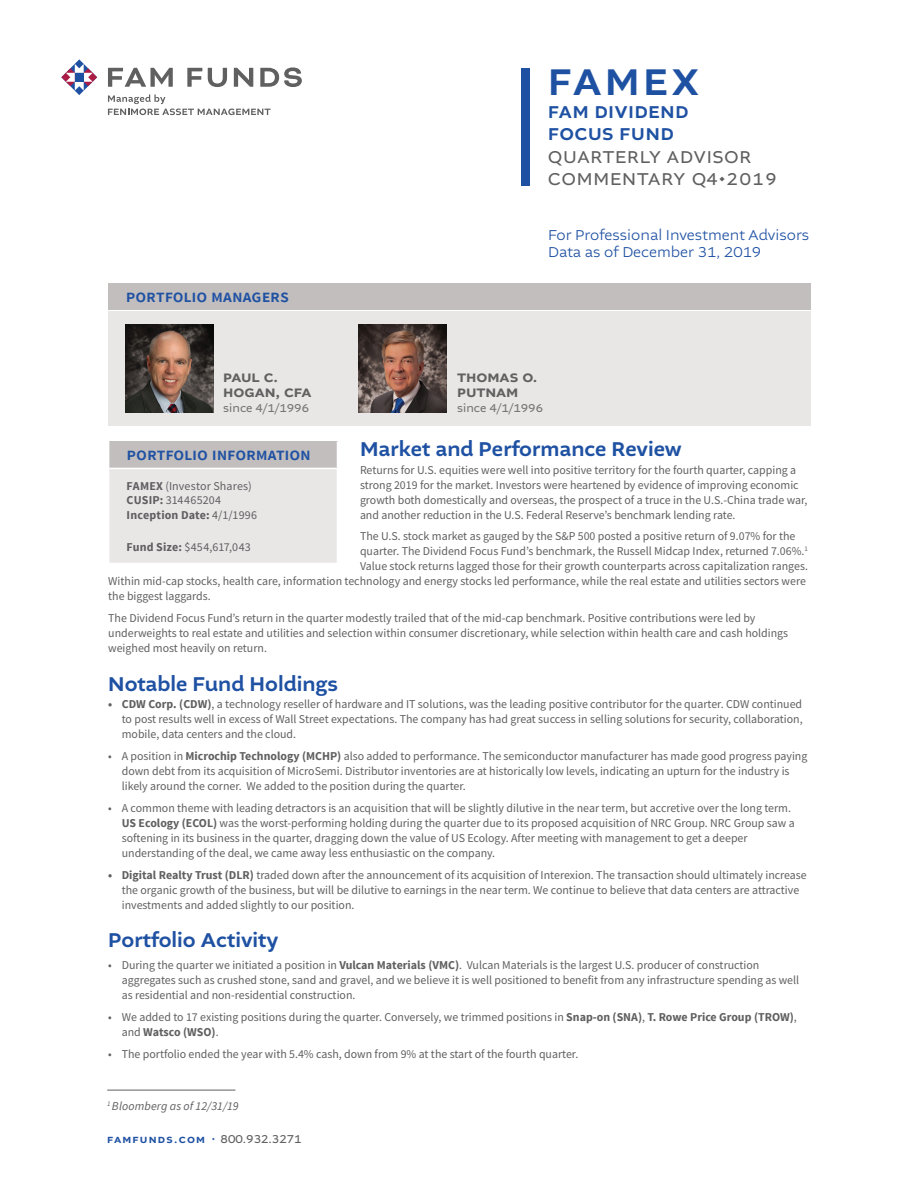
<style>
.page{position:relative;width:918px;height:1188px;background:#fff}
.page>*{position:absolute;margin:0;border:0;box-sizing:border-box;transform-origin:0 0}
.t1{font:500 39px "Altivo";letter-spacing:.1em;color:#1f51a3}
.t2{font:500 21px "Altivo";color:#1f51a3}
.t3{font:600 18px "Source Sans Pro";letter-spacing:-.005em;color:#1f51a3}
.t4{font:18px/22.5px "Altivo";letter-spacing:.05em;color:#5f605f}
.t5{font:500 18px/22.5px "Altivo";letter-spacing:.05em;color:#1f51a3}
.t6{font:500 16.5px/15px "Altivo";letter-spacing:-.005em;color:#5f605f}
.t7{font:300 15px/16.5px "Altivo";color:#1f51a3}
.t8{font:12px/15px "Source Sans Pro";color:#5f605f}
.t9{font:12px/14.4px "Source Sans Pro";letter-spacing:.01em;color:#5f5f62}
.t10{font:12px "Altivo";color:#767675}
.t11{font:italic 12px "Source Sans Pro";letter-spacing:.01em;color:#5f5f62}
.t12{font:12px "Altivo";color:#5f605f}
.t13{font:500 12px "Altivo";letter-spacing:.1em;color:#1f51a3}
.s1{font-weight:700}
</style>
<div class="page">
<div style="left:108px;top:312px;width:703px;height:114px;background:#e9e6e6"></div>
<svg style="left:108px;top:68px;width:65px;height:19px"></svg>
<svg style="left:187px;top:68px;width:15px;height:19px"></svg>
<svg style="left:208px;top:68px;width:19px;height:19px"></svg>
<svg style="left:234px;top:68px;width:19px;height:19px"></svg>
<svg style="left:260px;top:67px;width:42px;height:20px"></svg>
<svg style="left:108px;top:94px;width:163px;height:21px"></svg>
<svg style="left:61px;top:59px;width:36px;height:36px"></svg>
<div style="left:75px;top:73px;width:9px;height:9px;background:#1f51a3"></div>
<div style="left:522px;top:68px;width:8px;height:117px;background:#1f51a3"></div>
<div style="left:109px;top:441px;width:229px;height:27px;background:#c2bebd"></div>
<div style="left:109px;top:468px;width:229px;height:95px;background:#e9e6e6"></div>
<svg style="left:337px;top:441px;width:1px;height:27px"></svg>
<hr style="left:108px;top:468px;width:230px;height:1px;background:#fff">
<hr style="left:337px;top:469px;width:1px;height:94px;background:#fff">
<div style="left:108px;top:283px;width:703px;height:27px;background:#c2bebd"></div>
<img style="left:359px;top:325px;width:88px;height:87px">
<img style="left:125px;top:325px;width:88px;height:87px">
<hr style="left:107px;top:1090px;width:128px;height:1px;background:#5f605f">
<h1 class="t1" style="left:548px;top:57px;width:153px">FAMEX</h1>
<h3 class="t5" style="left:548px;top:101px;width:142px">FAM DIVIDEND<br>FOCUS FUND</h3>
<h3 class="t4" style="left:548px;top:146px;width:230px">QUARTERLY ADVISOR<br>COMMENTARY Q4 <sup>◆</sup> 2019</h3>
<h3 class="t3" style="left:126px;top:284px;width:164px">portfolio managers</h3>
<p class="t7" style="left:548px;top:227px;width:263px">For Professional Investment Advisors<br>Data as of December 31, 2019</p>
<h3 class="t6" style="left:223px;top:369px;width:90px">paul c. hogan, cfa</h3>
<p class="t10" style="left:223px;top:400px;width:87px">since 4/1/1996</p>
<h3 class="t3" style="left:127px;top:443px;width:186px">portfolio information</h3>
<p class="t9" style="left:127px;top:479px;width:132px"><span class="s1">FAMEX</span> (Investor Shares)<br><span class="s1">CUSIP:</span> 314465204<br><span class="s1">Inception Date:</span> 4/1/1996</p>
<p class="t9" style="left:127px;top:540px;width:126px"><span class="s1">Fund Size:</span> $454,617,043</p>
<h3 class="t6" style="left:457px;top:369px;width:82px">thomas o. putnam</h3>
<p class="t10" style="left:457px;top:400px;width:87px">since 4/1/1996</p>
<h2 class="t2" style="left:360px;top:435px;width:323px">Market and Performance Review</h2>
<p class="t8" style="left:360px;top:462px;width:449px">Returns for U.S. equities were well into positive territory for the fourth quarter, capping a strong 2019 for the market. Investors were heartened by evidence of improving economic growth both domestically and overseas, the prospect of a truce in the U.S.-China trade war, and another reduction in the U.S. Federal Reserve’s benchmark lending rate.</p>
<p class="t8" style="left:360px;top:529px;width:437px">The U.S. stock market as gauged by the S&amp;P 500 posted a positive return of 9.07% for the</p>
<p class="t8" style="left:360px;top:544px;width:449px">quarter. The Dividend Focus Fund’s benchmark, the Russell Midcap Index, returned 7.06%.<sup>1</sup></p>
<p class="t8" style="left:360px;top:559px;width:449px">Value stock returns lagged those for their growth counterparts across capitalization ranges.</p>
<p class="t8" style="left:108px;top:574px;width:699px">Within mid-cap stocks, health care, information technology and energy stocks led performance, while the real estate and utilities sectors were</p>
<p class="t8" style="left:108px;top:589px;width:104px">the biggest laggards.</p>
<p class="t8" style="left:108px;top:611px;width:682px">The Dividend Focus Fund’s return in the quarter modestly trailed that of the mid-cap benchmark. Positive contributions were led by underweights to real estate and utilities and selection within consumer discretionary, while selection within health care and cash holdings weighed most heavily on return.</p>
<h2 class="t2" style="left:108px;top:670px;width:231px">Notable Fund Holdings</h2>
<p class="t8" style="left:122px;top:697px;width:682px;text-align:justify;text-indent:-13px"><span class="s1">• CDW Corp. (CDW)</span>, a technology reseller of hardware and IT solutions, was the leading positive contributor for the quarter. CDW continued to post results well in excess of Wall Street expectations. The company has had great success in selling solutions for security, collaboration, mobile, data centers and the cloud.</p>
<p class="t8" style="left:122px;top:749px;width:687px;text-indent:-13px">• A position in <span class="s1">Microchip Technology (MCHP)</span> also added to performance. The semiconductor manufacturer has made good progress paying down debt from its acquisition of MicroSemi. Distributor inventories are at historically low levels, indicating an upturn for the industry is likely around the corner. We added to the position during the quarter.</p>
<p class="t8" style="left:122px;top:800px;width:675px;text-indent:-13px">• A common theme with leading detractors is an acquisition that will be slightly dilutive in the near term, but accretive over the long term.<br><span class="s1">US Ecology (ECOL)</span> was the worst-performing holding during the quarter due to its proposed acquisition of NRC Group. NRC Group saw a softening in its business in the quarter, dragging down the value of US Ecology. After meeting with management to get a deeper understanding of the deal, we came away less enthusiastic on the company.</p>
<p class="t8" style="left:122px;top:867px;width:687px;text-indent:-13px"><span class="s1">• Digital Realty Trust (DLR)</span> traded down after the announcement of its acquisition of Interexion. The transaction should ultimately increase the organic growth of the business, but will be dilutive to earnings in the near term. We continue to believe that data centers are attractive investments and added slightly to our position.</p>
<h2 class="t2" style="left:108px;top:927px;width:172px">Portfolio Activity</h2>
<p class="t8" style="left:122px;top:958px;width:679px;text-indent:-13px">• During the quarter we initiated a position in <span class="s1">Vulcan Materials (VMC)</span>. Vulcan Materials is the largest U.S. producer of construction aggregates such as crushed stone, sand and gravel, and we believe it is well positioned to benefit from any infrastructure spending as well as residential and non-residential construction.</p>
<p class="t8" style="left:122px;top:1009px;width:677px;text-indent:-13px">• We added to 17 existing positions during the quarter. Conversely, we trimmed positions in <span class="s1">Snap-on (SNA)</span>, <span class="s1">T. Rowe Price Group (TROW)</span>, and <span class="s1">Watsco (WSO)</span>.</p>
<p class="t8" style="left:108px;top:1046px;width:472px">• The portfolio ended the year with 5.4% cash, down from 9% at the start of the fourth quarter.</p>
<p class="t11" style="left:107px;top:1099px;width:133px"><sup>1</sup> Bloomberg as of 12/31/19</p>
<p class="t13" style="left:107px;top:1131px;width:99px">famfunds.com</p>
<p class="t12" style="left:212px;top:1131px;width:91px"><sup>◆</sup> 800.932.3271</p>
</div>
